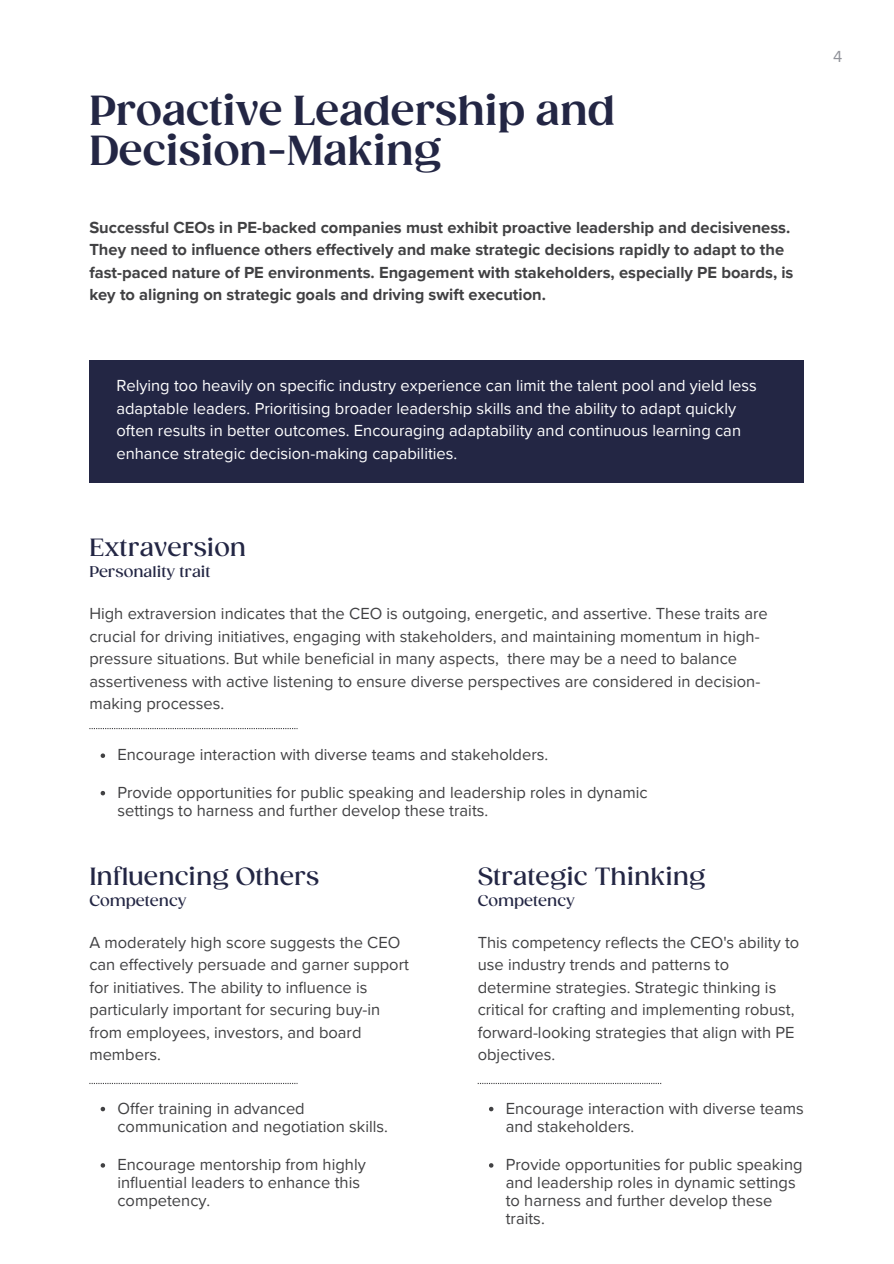
<style>
.page{position:relative;width:894px;height:1264px;background:#fff}
.page>*{position:absolute;margin:0;border:0;box-sizing:border-box;transform-origin:0 0}
.t1{font:700 40.5px/39.3px "Gazpacho";color:#232644}
.t2{font:500 24px "Gazpacho";color:#232644}
.t3{font:16.5px/22.5px "Proxima Nova";color:#414143}
.t4{font:700 16.5px/22.5px "Proxima Nova";color:#414143}
.t5{font:16.5px/22.5px "Proxima Nova";color:#fff}
.t6{font:16.5px "Proxima Nova";color:#91939a}
.t7{font:500 15px "Gazpacho";color:#232644}
</style>
<div class="page">
<svg style="left:89px;top:728px;width:208px;height:1px"></svg>
<svg style="left:89px;top:1082px;width:208px;height:2px"></svg>
<svg style="left:477px;top:1082px;width:184px;height:2px"></svg>
<div style="left:89px;top:360px;width:715px;height:122px;background:#232644"></div>
<svg style="left:101px;top:753px;width:4px;height:5px"></svg>
<svg style="left:101px;top:1106px;width:4px;height:5px"></svg>
<svg style="left:489px;top:1106px;width:4px;height:5px"></svg>
<svg style="left:101px;top:1163px;width:4px;height:4px"></svg>
<svg style="left:489px;top:1163px;width:4px;height:4px"></svg>
<svg style="left:101px;top:791px;width:4px;height:4px"></svg>
<h3 class="t1" style="left:89px;top:93px;width:527px">Proactive Leadership and<br>Decision-Making</h3>
<h1 class="t4" style="left:89px;top:216px;width:705px">Successful CEOs in PE-backed companies must exhibit proactive leadership and decisiveness.<br>They need to influence others effectively and make strategic decisions rapidly to adapt to the fast-paced nature of PE environments. Engagement with stakeholders, especially PE boards, is key to aligning on strategic goals and driving swift execution.</h1>
<p class="t5" style="left:116px;top:375px;width:641px">Relying too heavily on specific industry experience can limit the talent pool and yield less adaptable leaders. Prioritising broader leadership skills and the ability to adapt quickly often results in better outcomes. Encouraging adaptability and continuous learning can enhance strategic decision-making capabilities.</p>
<h2 class="t2" style="left:89px;top:534px;width:158px">Extraversion</h2>
<p class="t7" style="left:89px;top:564px;width:123px">Personality trait</p>
<h3 class="t3" style="left:89px;top:603px;width:679px">High extraversion indicates that the CEO is outgoing, energetic, and assertive. These traits are crucial for driving initiatives, engaging with stakeholders, and maintaining momentum in high&shy;pressure situations. But while beneficial in many aspects, there may be a need to balance assertiveness with active listening to ensure diverse perspectives are considered in decision&shy;making processes.</h3>
<p class="t3" style="left:117px;top:743px;width:432px">Encourage interaction with diverse teams and stakeholders.</p>
<p class="t3" style="left:117px;top:783px;width:531px;line-height:18px">Provide opportunities for public speaking and leadership roles in dynamic settings to harness and further develop these traits.</p>
<p class="t2" style="left:89px;top:863px;width:231px">Influencing Others</p>
<h3 class="t7" style="left:89px;top:892px;width:98px">Competency</h3>
<h2 class="t3" style="left:89px;top:931px;width:321px">A moderately high score suggests the CEO can effectively persuade and garner support for initiatives. The ability to influence is particularly important for securing buy-in from employees, investors, and board members.</h2>
<h2 class="t3" style="left:117px;top:1099px;width:272px;line-height:18px">Offer training in advanced communication and negotiation skills.</h2>
<h3 class="t2" style="left:477px;top:863px;width:229px">Strategic Thinking</h3>
<p class="t7" style="left:477px;top:892px;width:98px">Competency</p>
<p class="t3" style="left:477px;top:931px;width:323px">This competency reflects the CEO's ability to use industry trends and patterns to determine strategies. Strategic thinking is critical for crafting and implementing robust, forward-looking strategies that align with PE objectives.</p>
<p class="t3" style="left:505px;top:1099px;width:299px;line-height:18px">Encourage interaction with diverse teams and stakeholders.</p>
<p class="t3" style="left:117px;top:1155px;width:250px;line-height:18px">Encourage mentorship from highly influential leaders to enhance this competency.</p>
<p class="t3" style="left:505px;top:1155px;width:298px;line-height:18px">Provide opportunities for public speaking and leadership roles in dynamic settings to harness and further develop these traits.</p>
<p class="t6" style="left:832px;top:47px;width:11px">4</p>
</div>
